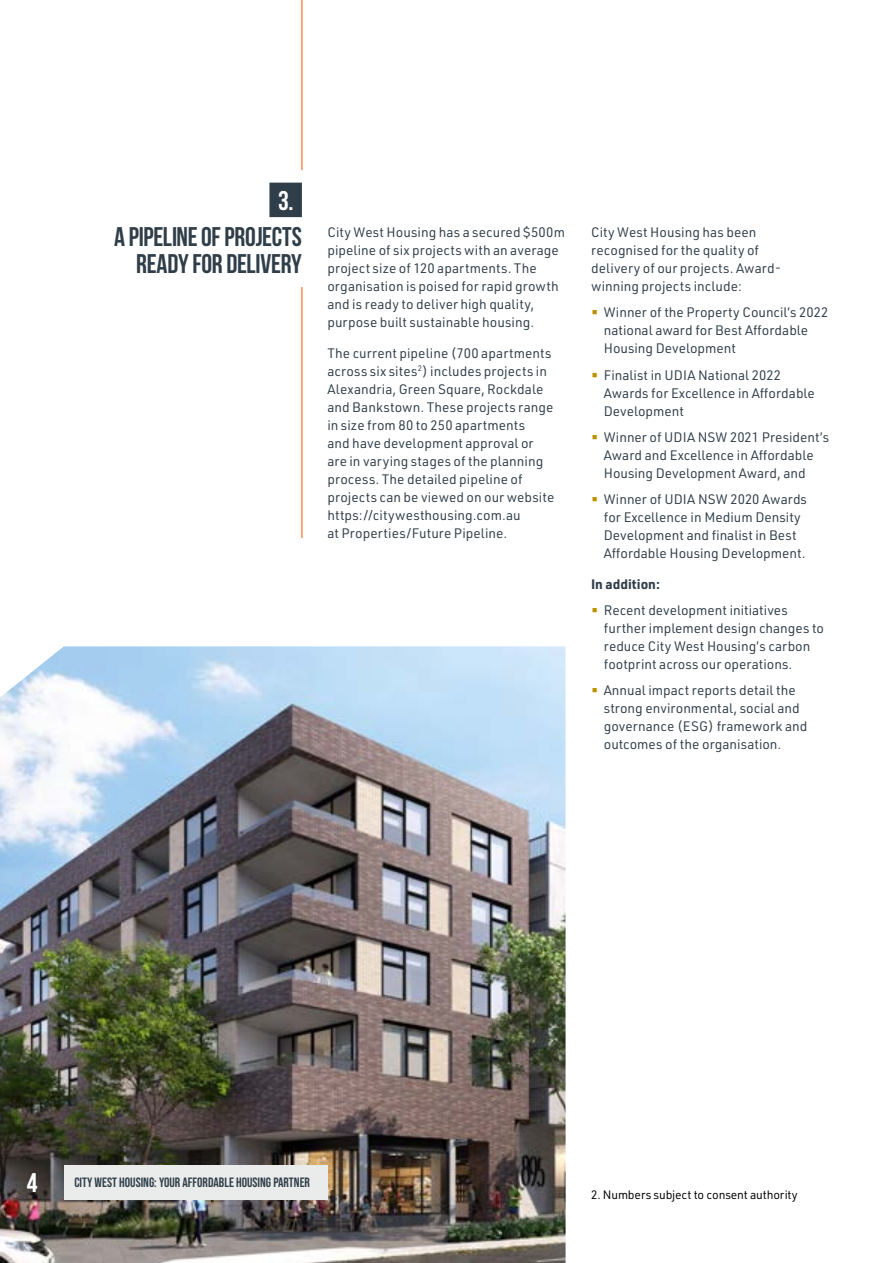
<style>
.page{position:relative;width:893px;height:1263px;background:#fff}
.page>*{position:absolute;margin:0;border:0;box-sizing:border-box;transform-origin:0 0}
.t1{font:700 27px/27px "Bebas Neue";letter-spacing:-.01em;color:#303e49;text-align:right}
.t2{font:700 27px "Bebas Neue";color:#fff}
.t3{font:13.5px/18px "URWDIN";color:#303e49}
.t4{font:13.5px "Bebas Neue";color:#303e49}
.t5{font:12px "URWDIN";letter-spacing:-.01em;color:#000}
.s1{color:#bf9001}
.s2{font-weight:700}
</style>
<div class="page">
<hr style="left:302px;top:0;width:1px;height:170px;background:#ff5200">
<hr style="left:302px;top:287px;width:1px;height:251px;background:#ff5200">
<img style="left:0;top:646px;width:566px;height:617px">
<div style="left:269px;top:183px;width:33px;height:34px;background:#303e49"></div>
<div style="left:64px;top:1165px;width:263px;height:34px;background:#eaecec"></div>
<h1 class="t2" style="left:278px;top:186px;width:17px">3.</h1>
<h1 class="t1" style="left:114px;top:223px;width:189px">A PIPELINE OF PROJECTS<br>READY FOR DELIVERY</h1>
<p class="t3" style="left:327px;top:223px;width:239px">City West Housing has a secured $500m pipeline of six projects with an average project size of 120 apartments. The organisation is poised for rapid growth and is ready to deliver high quality, purpose built sustainable housing.</p>
<p class="t3" style="left:327px;top:344px;width:228px">The current pipeline (700 apartments across six sites<sup>2</sup>) includes projects in Alexandria, Green Square, Rockdale and Bankstown. These projects range in size from 80 to 250 apartments<br>and have development approval or are in varying stages of the planning process. The detailed pipeline of projects can be viewed on our website https://citywesthousing.com.au<br>at Properties/Future Pipeline.</p>
<p class="t3" style="left:591px;top:223px;width:191px">City West Housing has been recognised for the quality of delivery of our projects. Award&shy;winning projects include:</p>
<p class="t3" style="left:604px;top:303px;width:226px;text-indent:-13px"><span class="s1">▬</span> Winner of the Property Council’s 2022 national award for Best Affordable<br>Housing Development</p>
<p class="t3" style="left:604px;top:365px;width:213px;text-indent:-13px"><span class="s1">▬</span> Finalist in UDIA National 2022<br>Awards for Excellence in Affordable<br>Development</p>
<p class="t3" style="left:604px;top:428px;width:227px;text-indent:-13px"><span class="s1">▬</span> Winner of UDIA NSW 2021 President’s<br>Award and Excellence in Affordable<br>Housing Development Award, and</p>
<p class="t3" style="left:604px;top:490px;width:205px;text-indent:-13px"><span class="s1">▬</span> Winner of UDIA NSW 2020 Awards for Excellence in Medium Density<br>Development and finalist in Best<br>Affordable Housing Development.</p>
<p class="t3" style="left:591px;top:570px;width:198px;line-height:26.2px"><span class="s2">In addition:<br></span><span class="s1">▬</span> Recent development initiatives</p>
<p class="t3" style="left:604px;top:619px;width:222px">further implement design changes to reduce City West Housing’s carbon footprint across our operations.</p>
<p class="t3" style="left:604px;top:681px;width:205px;text-indent:-13px"><span class="s1">▬</span> Annual impact reports detail the strong environmental, social and governance (ESG) framework and outcomes of the organisation.</p>
<h1 class="t2" style="left:27px;top:1167px;width:12px">4</h1>
<p class="t4" style="left:74px;top:1174px;width:237px">CITY WEST HOUSING: YOUR AFFORDABLE HOUSING PARTNER</p>
<p class="t5" style="left:591px;top:1187px;width:208px">2. Numbers subject to consent authority</p>
</div>
